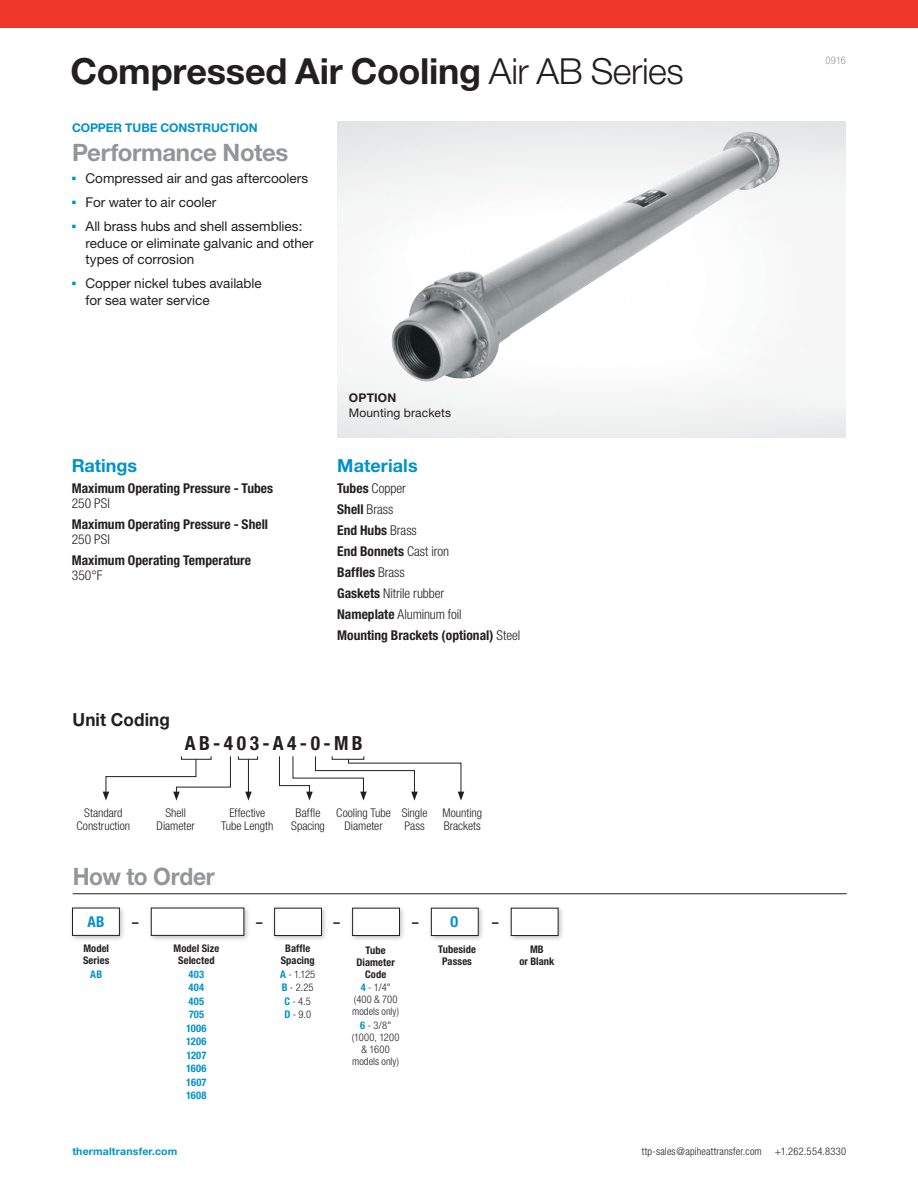
<style>
.page{position:relative;width:918px;height:1188px;background:#fff}
.page>*{position:absolute;margin:0;border:0;box-sizing:border-box;transform-origin:0 0}
.t1{font:700 36px "Helvetica Neue";letter-spacing:-.005em;color:#231f20}
.Features_head{font:700 24px "Helvetica Neue";letter-spacing:-.015em;color:#939598}
.HowToOrder-_Title{font:700 24px "Helvetica Neue";letter-spacing:-.015em;color:#939598;scale:.95 1}
.Selection_regular{font:700 condensed 19.5px "Helvetica Neue";letter-spacing:.18em;color:#231f20}
.Materials_head{font:700 18px "Helvetica Neue";letter-spacing:.005em;color:#0092c8}
.Subhead_black_bell_b{font:700 18px "Helvetica Neue";letter-spacing:.005em;color:#231f20;scale:.95 1}
.t2{font:700 condensed 15px "Helvetica Neue";color:#0092c8}
.Materials_regular{font:700 condensed 13.5px/15px "Helvetica Neue";color:#231f20}
.t3{font:13.5px/16.5px "Helvetica Neue";color:#231f20}
.Materials_regular-2{font:300 condensed 13.5px "Helvetica Neue";letter-spacing:-.005em;color:#231f20}
.Materials_regular-3{font:700 condensed 13.5px "Helvetica Neue";color:#231f20;scale:.95 1}
.Selection_regular-2{font:300 condensed 12px/13.5px "Helvetica Neue";color:#231f20;text-align:center}
.Top_Divisional_Headi{font:700 12px "Helvetica Neue";letter-spacing:-.005em;color:#0092c8}
.Features_blue{font:12px "Helvetica Neue";letter-spacing:.01em;color:#231f20}
.Features_blue-2{font:700 12px "Helvetica Neue";letter-spacing:.02em;color:#231f20}
.Order_lite{font:300 condensed 10.5px/12px "Helvetica Neue";letter-spacing:.01em;color:#231f20;text-align:center}
.Order_bold{font:700 condensed 10.5px/12px "Helvetica Neue";letter-spacing:.01em;color:#231f20;text-align:center}
.Order_lite-2{font:700 condensed 10.5px "Helvetica Neue";letter-spacing:.025em;color:#0092c8}
.t4{font:700 10.5px "Helvetica Neue";letter-spacing:.02em;color:#0092c8}
.t5{font:300 condensed 10.5px "Helvetica Neue";color:#939598}
.s1{font-weight:300}
.s2{font-family:"Universal Newswith Comm Pi";color:#0092c8}
.s3{font-weight:700}
.s4{font-weight:700;color:#0092c8}
</style>
<div class="page">
<div style="left:0;top:0;width:918px;height:28px;background:#ef3829"></div>
<hr style="left:73px;top:894px;width:774px;height:1px;background:#231f20">
<div style="left:69px;top:904px;width:57px;height:38px;background:#231f20;opacity:.3"></div>
<svg style="left:72px;top:908px;width:48px;height:28px"></svg>
<div style="left:148px;top:904px;width:102px;height:38px;background:#231f20;opacity:.3"></div>
<svg style="left:151px;top:908px;width:93px;height:28px"></svg>
<svg style="left:103px;top:756px;width:128px;height:45px"></svg>
<hr style="left:248px;top:759px;width:1px;height:35px;background:#231f20">
<svg style="left:245px;top:792px;width:7px;height:9px"></svg>
<div style="left:271px;top:905px;width:57px;height:37px;background:#231f20;opacity:.3"></div>
<svg style="left:274px;top:908px;width:48px;height:28px"></svg>
<div style="left:349px;top:905px;width:57px;height:37px;background:#231f20;opacity:.3"></div>
<svg style="left:352px;top:908px;width:48px;height:28px"></svg>
<div style="left:428px;top:905px;width:57px;height:37px;background:#231f20;opacity:.3"></div>
<svg style="left:431px;top:908px;width:48px;height:28px"></svg>
<svg style="left:279px;top:756px;width:185px;height:45px"></svg>
<div style="left:508px;top:905px;width:57px;height:37px;background:#231f20;opacity:.3"></div>
<svg style="left:511px;top:908px;width:47px;height:28px"></svg>
<img style="left:391px;top:132px;width:390px;height:251px">
<p class="t1" style="left:70px;top:48px;width:615px">Compressed Air Cooling <span class="s1">Air AB Series</span></p>
<p class="Top_Divisional_Headi" style="left:72px;top:121px;width:187px">COPPER TUBE CONSTRUCTION</p>
<p class="Features_head" style="left:72px;top:137px;width:218px">Performance Notes</p>
<p class="t3" style="left:72px;top:170px;width:238px"><span class="s2">▪</span> Compressed air and gas aftercoolers</p>
<p class="t3" style="left:72px;top:194px;width:146px"><span class="s2">▪</span> For water to air cooler</p>
<p class="t3" style="left:86px;top:218px;width:230px;text-indent:-14px"><span class="s2">▪</span> All brass hubs and shell assemblies: reduce or eliminate galvanic and other types of corrosion</p>
<p class="t3" style="left:86px;top:275px;width:178px;text-indent:-14px"><span class="s2">▪</span> Copper nickel tubes available for sea water service</p>
<p class="Materials_head" style="left:72px;top:455px;width:67px">Ratings</p>
<p class="Materials_regular" style="left:72px;top:481px;width:203px">Maximum Operating Pressure - Tubes<br><span class="s1">250 PSI</span></p>
<p class="Materials_regular" style="left:72px;top:517px;width:198px">Maximum Operating Pressure - Shell<br><span class="s1">250 PSI</span></p>
<p class="Materials_regular" style="left:72px;top:553px;width:181px">Maximum Operating Temperature<br><span class="s1">350°F</span></p>
<p class="Subhead_black_bell_b" style="left:73px;top:708px;width:104px">Unit Coding</p>
<p class="Features_blue-2" style="left:349px;top:390px;width:49px">OPTION</p>
<p class="Features_blue" style="left:349px;top:405px;width:104px">Mounting brackets</p>
<p class="Materials_head" style="left:337px;top:455px;width:82px">Materials</p>
<p class="Materials_regular-2" style="left:337px;top:481px;width:70px"><span class="s3">Tubes</span> Copper</p>
<p class="Materials_regular" style="left:337px;top:502px;width:58px">Shell <span class="s1">Brass</span></p>
<p class="Materials_regular" style="left:337px;top:523px;width:81px">End Hubs <span class="s1">Brass</span></p>
<p class="Materials_regular" style="left:337px;top:544px;width:113px">End Bonnets <span class="s1">Cast iron</span></p>
<p class="Materials_regular" style="left:337px;top:565px;width:69px">Baffles <span class="s1">Brass</span></p>
<p class="Materials_regular-2" style="left:337px;top:586px;width:109px"><span class="s3">Gaskets</span> Nitrile rubber</p>
<p class="Materials_regular-2" style="left:337px;top:607px;width:126px"><span class="s3">Nameplate</span> Aluminum foil</p>
<p class="Materials_regular" style="left:337px;top:628px;width:185px">Mounting Brackets (optional) <span class="s1">Steel</span></p>
<p class="Selection_regular" style="left:185px;top:732px;width:179px">AB-403-A4-0-MB</p>
<p class="Selection_regular-2" style="left:84px;top:806px;width:40px">Standard</p>
<p class="Selection_regular-2" style="left:76px;top:819px;width:55px">Construction</p>
<p class="Selection_regular-2" style="left:157px;top:806px;width:40px">Shell<br>Diameter</p>
<p class="Selection_regular-2" style="left:221px;top:806px;width:54px">Effective<br>Tube Length</p>
<p class="Selection_regular-2" style="left:291px;top:806px;width:35px">Baffle<br>Spacing</p>
<p class="Selection_regular-2" style="left:336px;top:806px;width:56px">Cooling Tube<br>Diameter</p>
<p class="Selection_regular-2" style="left:402px;top:806px;width:27px;text-align:left">Single<br>Pass</p>
<p class="Selection_regular-2" style="left:442px;top:806px;width:41px;text-align:left">Mounting<br>Brackets</p>
<p class="HowToOrder-_Title" style="left:73px;top:861px;width:151px">How to Order</p>
<p class="t2" style="left:88px;top:913px;width:18px">AB</p>
<p class="Materials_regular-3" style="left:132px;top:914px;width:8px">–</p>
<p class="Materials_regular-3" style="left:256px;top:914px;width:8px">–</p>
<p class="Materials_regular-3" style="left:333px;top:914px;width:8px">–</p>
<p class="Materials_regular-3" style="left:412px;top:914px;width:8px">–</p>
<p class="t2" style="left:450px;top:913px;width:10px">O</p>
<p class="Materials_regular-3" style="left:492px;top:914px;width:8px">–</p>
<p class="Order_bold" style="left:83px;top:942px;width:27px">Model</p>
<p class="Order_bold" style="left:83px;top:954px;width:28px">Series</p>
<p class="Order_lite-2" style="left:90px;top:968px;width:13px">AB</p>
<p class="Order_bold" style="left:174px;top:942px;width:47px">Model Size</p>
<p class="Order_bold" style="left:178px;top:954px;width:38px">Selected</p>
<p class="Order_lite-2" style="left:189px;top:968px;width:17px">403</p>
<p class="Order_lite-2" style="left:189px;top:981px;width:17px">404</p>
<p class="Order_lite-2" style="left:189px;top:995px;width:17px">405</p>
<p class="Order_lite-2" style="left:189px;top:1008px;width:17px">705</p>
<p class="Order_lite-2" style="left:186px;top:1022px;width:22px">1006</p>
<p class="Order_lite-2" style="left:186px;top:1035px;width:22px">1206</p>
<p class="Order_lite-2" style="left:186px;top:1049px;width:22px">1207</p>
<p class="Order_lite-2" style="left:186px;top:1062px;width:22px">1606</p>
<p class="Order_lite-2" style="left:186px;top:1076px;width:22px">1607</p>
<p class="Order_lite-2" style="left:186px;top:1089px;width:22px">1608</p>
<p class="Order_bold" style="left:281px;top:943px;width:36px">Baffle<br>Spacing</p>
<p class="Order_lite" style="left:280px;top:968px;width:36px"><span class="s4">A</span> - 1.125</p>
<p class="Order_lite" style="left:282px;top:982px;width:33px"><span class="s4">B</span> - 2.25</p>
<p class="Order_lite" style="left:285px;top:995px;width:28px"><span class="s4">C</span> - 4.5</p>
<p class="Order_lite" style="left:284px;top:1009px;width:28px"><span class="s4">D</span> - 9.0</p>
<p class="Order_bold" style="left:356px;top:944px;width:40px">Tube<br>Diameter</p>
<p class="Order_bold" style="left:365px;top:968px;width:23px">Code</p>
<p class="Order_lite" style="left:352px;top:982px;width:49px"><span class="s4">4</span> - 1/4" (400 &amp; 700 models only)</p>
<p class="Order_lite" style="left:352px;top:1019px;width:49px"><span class="s4">6</span> - 3/8" (1000, 1200 &amp; 1600 models only)</p>
<p class="Order_bold" style="left:438px;top:943px;width:39px">Tubeside<br>Passes</p>
<p class="Order_bold" style="left:530px;top:943px;width:15px">MB</p>
<p class="Order_bold" style="left:519px;top:955px;width:37px">or Blank</p>
<p class="t5" style="left:826px;top:54px;width:22px">0916</p>
<p class="t4" style="left:72px;top:1144px;width:107px">thermaltransfer.com</p>
<p class="Order_lite" style="left:642px;top:1145px;width:206px">ttp-sales@apiheattransfer.com +1.262.554.8330</p>
</div>
